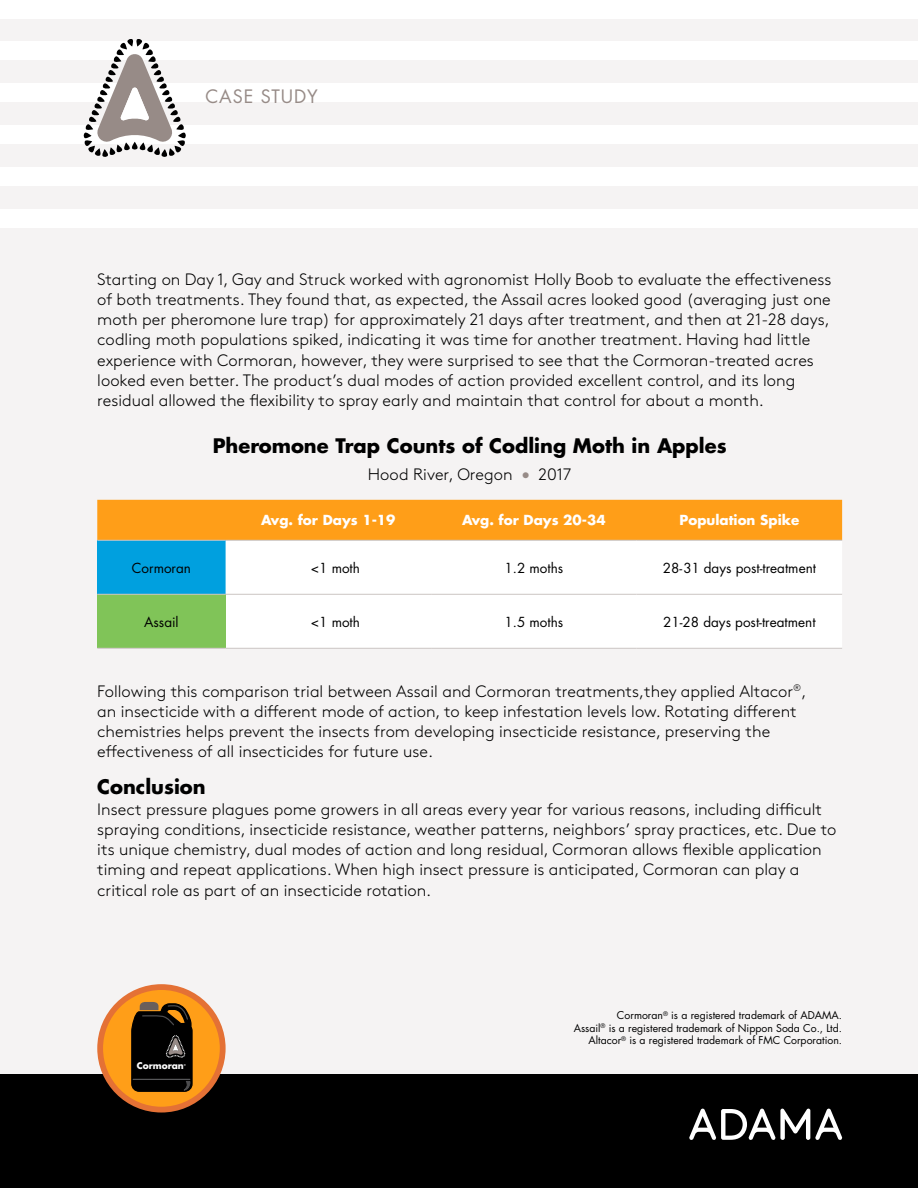
<style>
.page{position:relative;width:918px;height:1188px;background:#fff}
.page>*{position:absolute;margin:0;border:0;box-sizing:border-box;transform-origin:0 0}
.t1{font:700 19.5px "Futura Std";color:#000}
.t2{font:18px "Futura Std";letter-spacing:.05em;color:#978b87}
.t3{font:300 16.5px/20.2px "Brown";color:#000}
.t4{font:13.5px "Futura Std";color:#000}
.t5{font:700 13.5px "Futura Std";color:#fff}
.t6{font:10.5px/12.6px "Futura Std";color:#000;text-align:right}
.t7{font:700 9px "Futura Std";color:#fff}
.t8{font:2.55px "Futura Std";color:#fff}
.s1{color:#978b87}
</style>
<div class="page">
<div style="left:0;top:0;width:918px;height:1088px;background:#f5f3f3"></div>
<div style="left:0;top:0;width:918px;height:18px;background:#fff"></div>
<div style="left:0;top:42px;width:918px;height:18px;background:#fff"></div>
<div style="left:0;top:84px;width:918px;height:18px;background:#fff"></div>
<div style="left:0;top:125px;width:918px;height:19px;background:#fff"></div>
<div style="left:0;top:167px;width:918px;height:19px;background:#fff"></div>
<div style="left:0;top:209px;width:918px;height:18px;background:#fff"></div>
<div style="left:0;top:1075px;width:918px;height:113px;background:#000"></div>
<svg style="left:689px;top:1109px;width:153px;height:31px"></svg>
<div style="left:97px;top:500px;width:745px;height:40px;background:#ff9e18"></div>
<div style="left:97px;top:540px;width:129px;height:54px;background:#00a0df"></div>
<div style="left:226px;top:541px;width:616px;height:106px;background:#fff"></div>
<div style="left:97px;top:594px;width:129px;height:54px;background:#80c458"></div>
<hr style="left:97px;top:540px;width:129px;height:1px;background:#cbc5c3">
<hr style="left:226px;top:540px;width:205px;height:1px;background:#cbc5c3">
<hr style="left:431px;top:540px;width:206px;height:1px;background:#cbc5c3">
<hr style="left:637px;top:540px;width:205px;height:1px;background:#cbc5c3">
<hr style="left:97px;top:594px;width:129px;height:1px;background:#cbc5c3">
<hr style="left:226px;top:594px;width:205px;height:1px;background:#cbc5c3">
<hr style="left:431px;top:594px;width:206px;height:1px;background:#cbc5c3">
<hr style="left:637px;top:594px;width:205px;height:1px;background:#cbc5c3">
<hr style="left:97px;top:648px;width:129px;height:1px;background:#cbc5c3">
<hr style="left:226px;top:648px;width:205px;height:1px;background:#cbc5c3">
<hr style="left:431px;top:648px;width:206px;height:1px;background:#cbc5c3">
<hr style="left:637px;top:648px;width:205px;height:1px;background:#cbc5c3">
<div style="left:100px;top:987px;width:123px;height:123px;background:#ff9e18;border-radius:50%"></div>
<div style="left:97px;top:984px;width:129px;height:129px;border:6px solid #e47135;border-radius:50%"></div>
<svg style="left:131px;top:1002px;width:62px;height:90px;background:#23190c"></svg>
<svg style="left:84px;top:39px;width:102px;height:118px"></svg>
<p class="t2" style="left:205px;top:85px;width:114px">CASE STUDY</p>
<p class="t3" style="left:97px;top:268px;width:736px">Starting on Day 1, Gay and Struck worked with agronomist Holly Boob to evaluate the effectiveness of both treatments. They found that, as expected, the Assail acres looked good (averaging just one moth per pheromone lure trap) for approximately 21 days after treatment, and then at 21-28 days, codling moth populations spiked, indicating it was time for another treatment. Having had little experience with Cormoran, however, they were surprised to see that the Cormoran-treated acres looked even better. The product’s dual modes of action provided excellent control, and its long residual allowed the flexibility to spray early and maintain that control for about a month.</p>
<p class="t1" style="left:213px;top:433px;width:515px">Pheromone Trap Counts of Codling Moth in Apples</p>
<p class="t3" style="left:368px;top:463px;width:205px">Hood River, Oregon <span class="s1">•</span> 2017</p>
<p class="t5" style="left:261px;top:511px;width:136px">Avg. for Days 1-19</p>
<p class="t5" style="left:462px;top:511px;width:145px">Avg. for Days 20-34</p>
<p class="t5" style="left:679px;top:511px;width:121px">Population Spike</p>
<p class="t4" style="left:132px;top:559px;width:61px">Cormoran</p>
<p class="t4" style="left:311px;top:559px;width:51px">&lt;1 moth</p>
<p class="t4" style="left:505px;top:559px;width:60px">1.2 moths</p>
<p class="t4" style="left:663px;top:559px;width:155px">28-31 days post-treatment</p>
<p class="t4" style="left:144px;top:613px;width:36px">Assail</p>
<p class="t4" style="left:311px;top:613px;width:51px">&lt;1 moth</p>
<p class="t4" style="left:505px;top:613px;width:60px">1.5 moths</p>
<p class="t4" style="left:663px;top:613px;width:154px">21-28 days post-treatment</p>
<p class="t3" style="left:97px;top:680px;width:711px">Following this comparison trial between Assail and Cormoran treatments,they applied Altacor<sup>®</sup>, an insecticide with a different mode of action, to keep infestation levels low. Rotating different chemistries helps prevent the insects from developing insecticide resistance, preserving the effectiveness of all insecticides for future use.</p>
<p class="t1" style="left:97px;top:774px;width:110px">Conclusion</p>
<p class="t3" style="left:97px;top:798px;width:741px">Insect pressure plagues pome growers in all areas every year for various reasons, including difficult spraying conditions, insecticide resistance, weather patterns, neighbors’ spray practices, etc. Due to its unique chemistry, dual modes of action and long residual, Cormoran allows flexible application timing and repeat applications. When high insect pressure is anticipated, Cormoran can play a critical role as part of an insecticide rotation.</p>
<p class="t7" style="left:137px;top:1060px;width:48px">Cormoran</p>
<p class="t8" style="left:184px;top:1063px;width:4px">®</p>
<p class="t6" style="left:574px;top:1009px;width:270px">Cormoran<sup>®</sup> is a registered trademark of ADAMA.<br>Assail<sup>®</sup> is a registered trademark of Nippon Soda Co., Ltd.<br>Altacor<sup>®</sup> is a registered trademark of FMC Corporation.</p>
</div>
